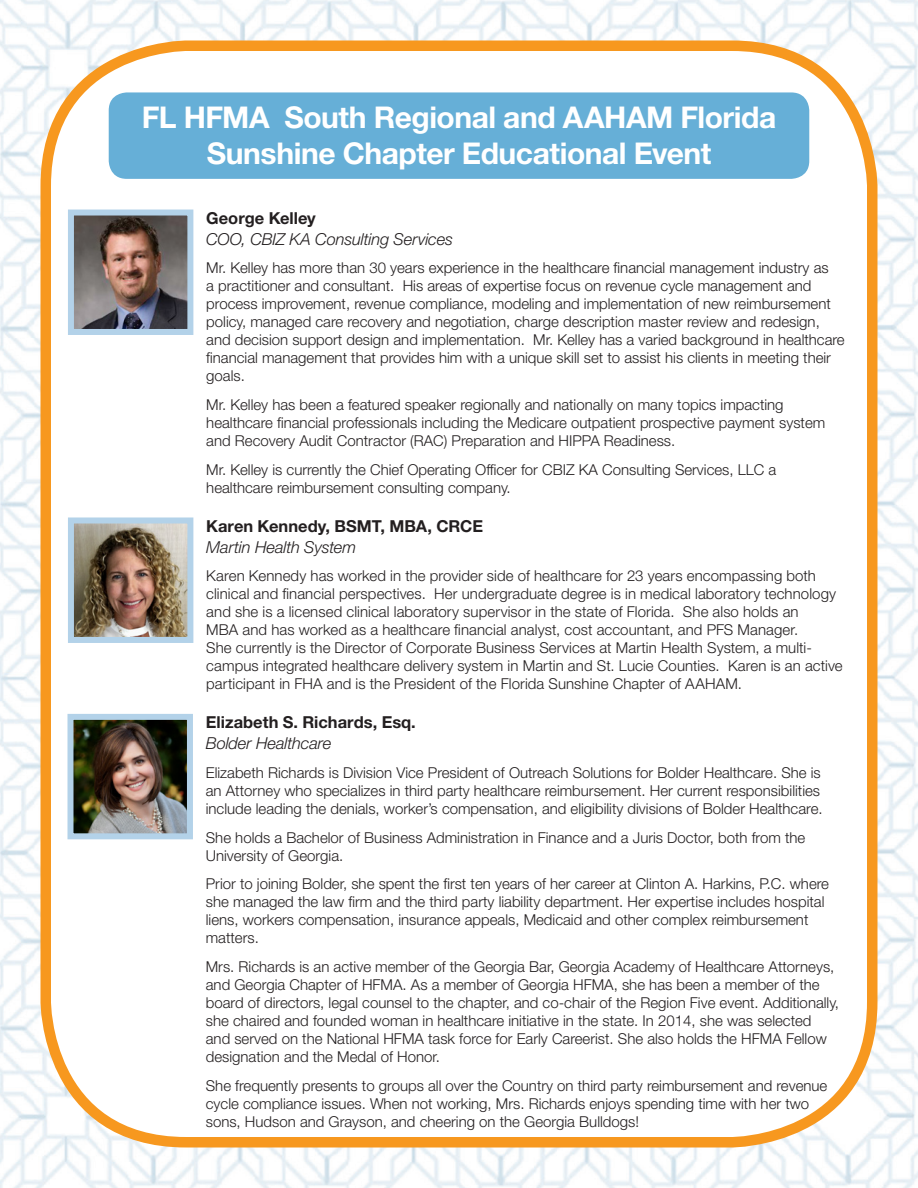
<style>
.page{position:relative;width:918px;height:1188px;background:#fff}
.page>*{position:absolute;margin:0;border:0;box-sizing:border-box;transform-origin:0 0}
.t1{font:700 30px/36px "Helvetica Neue LT Std";letter-spacing:-.015em;color:#fff;text-align:center}
.t2{font:700 16.5px/21px "Helvetica Neue LT Std";color:#231f20}
.t3{font:italic 300 16.5px/21px "Helvetica Neue LT Std";letter-spacing:-.01em;color:#231f20}
.t4{font:300 15px/18px "Helvetica Neue LT Std";color:#231f20}
.s1{font-weight:700;font-style:normal}
.s2{font-weight:300;font-style:italic}
</style>
<div class="page">
<img style="left:0;top:0;width:918px;height:1188px">
<div style="left:46px;top:46px;width:826px;height:1096px;background:#fff;border-radius:140px"></div>
<div style="left:40px;top:40px;width:837px;height:1108px;border:10px solid #f7981f;border-radius:140px"></div>
<img style="left:75px;top:217px;width:111px;height:111px">
<div style="left:68px;top:210px;width:125px;height:125px;border:6px solid #b3d2e9"></div>
<img style="left:75px;top:525px;width:111px;height:111px">
<div style="left:68px;top:518px;width:125px;height:125px;border:6px solid #b3d2e9"></div>
<div style="left:109px;top:92px;width:700px;height:87px;background:#66afd7;border-radius:18px"></div>
<img style="left:75px;top:721px;width:111px;height:111px">
<div style="left:68px;top:714px;width:125px;height:125px;border:6px solid #b3d2e9"></div>
<p class="t1" style="left:142px;top:98px;width:636px">FL HFMA South Regional and AAHAM Florida<br>Sunshine Chapter Educational Event</p>
<p class="t3" style="left:206px;top:207px;width:248px"><span class="s1">George Kelley<br></span>COO, CBIZ KA Consulting Services</p>
<p class="t4" style="left:206px;top:259px;width:640px">Mr. Kelley has more than 30 years experience in the healthcare financial management industry as<br>a practitioner and consultant. His areas of expertise focus on revenue cycle management and process improvement, revenue compliance, modeling and implementation of new reimbursement policy, managed care recovery and negotiation, charge description master review and redesign, and decision support design and implementation. Mr. Kelley has a varied background in healthcare financial management that provides him with a unique skill set to assist his clients in meeting their goals.</p>
<p class="t4" style="left:206px;top:396px;width:621px">Mr. Kelley has been a featured speaker regionally and nationally on many topics impacting healthcare financial professionals including the Medicare outpatient prospective payment system and Recovery Audit Contractor (RAC) Preparation and HIPPA Readiness.</p>
<p class="t4" style="left:206px;top:460px;width:572px">Mr. Kelley is currently the Chief Operating Officer for CBIZ KA Consulting Services, LLC a healthcare reimbursement consulting company.</p>
<p class="t2" style="left:206px;top:515px;width:278px">Karen Kennedy, BSMT, MBA, CRCE<br><span class="s2">Martin Health System</span></p>
<p class="t4" style="left:206px;top:567px;width:638px">Karen Kennedy has worked in the provider side of healthcare for 23 years encompassing both clinical and financial perspectives. Her undergraduate degree is in medical laboratory technology and she is a licensed clinical laboratory supervisor in the state of Florida. She also holds an<br>MBA and has worked as a healthcare financial analyst, cost accountant, and PFS Manager.<br>She currently is the Director of Corporate Business Services at Martin Health System, a multi&shy;campus integrated healthcare delivery system in Martin and St. Lucie Counties. Karen is an active participant in FHA and is the President of the Florida Sunshine Chapter of AAHAM.</p>
<p class="t2" style="left:206px;top:711px;width:212px">Elizabeth S. Richards, Esq.<br><span class="s2">Bolder Healthcare</span></p>
<p class="t4" style="left:206px;top:763px;width:618px">Elizabeth Richards is Division Vice President of Outreach Solutions for Bolder Healthcare. She is an Attorney who specializes in third party healthcare reimbursement. Her current responsibilities include leading the denials, worker’s compensation, and eligibility divisions of Bolder Healthcare.</p>
<p class="t4" style="left:206px;top:828px;width:601px">She holds a Bachelor of Business Administration in Finance and a Juris Doctor, both from the<br>University of Georgia.</p>
<p class="t4" style="left:206px;top:875px;width:625px">Prior to joining Bolder, she spent the first ten years of her career at Clinton A. Harkins, P.C. where she managed the law firm and the third party liability department. Her expertise includes hospital liens, workers compensation, insurance appeals, Medicaid and other complex reimbursement matters.</p>
<p class="t4" style="left:206px;top:957px;width:635px">Mrs. Richards is an active member of the Georgia Bar, Georgia Academy of Healthcare Attorneys, and Georgia Chapter of HFMA. As a member of Georgia HFMA, she has been a member of the board of directors, legal counsel to the chapter, and co-chair of the Region Five event. Additionally, she chaired and founded woman in healthcare initiative in the state. In 2014, she was selected and served on the National HFMA task force for Early Careerist. She also holds the HFMA Fellow designation and the Medal of Honor.</p>
<p class="t4" style="left:206px;top:1076px;width:623px">She frequently presents to groups all over the Country on third party reimbursement and revenue cycle compliance issues. When not working, Mrs. Richards enjoys spending time with her two sons, Hudson and Grayson, and cheering on the Georgia Bulldogs!</p>
</div>
